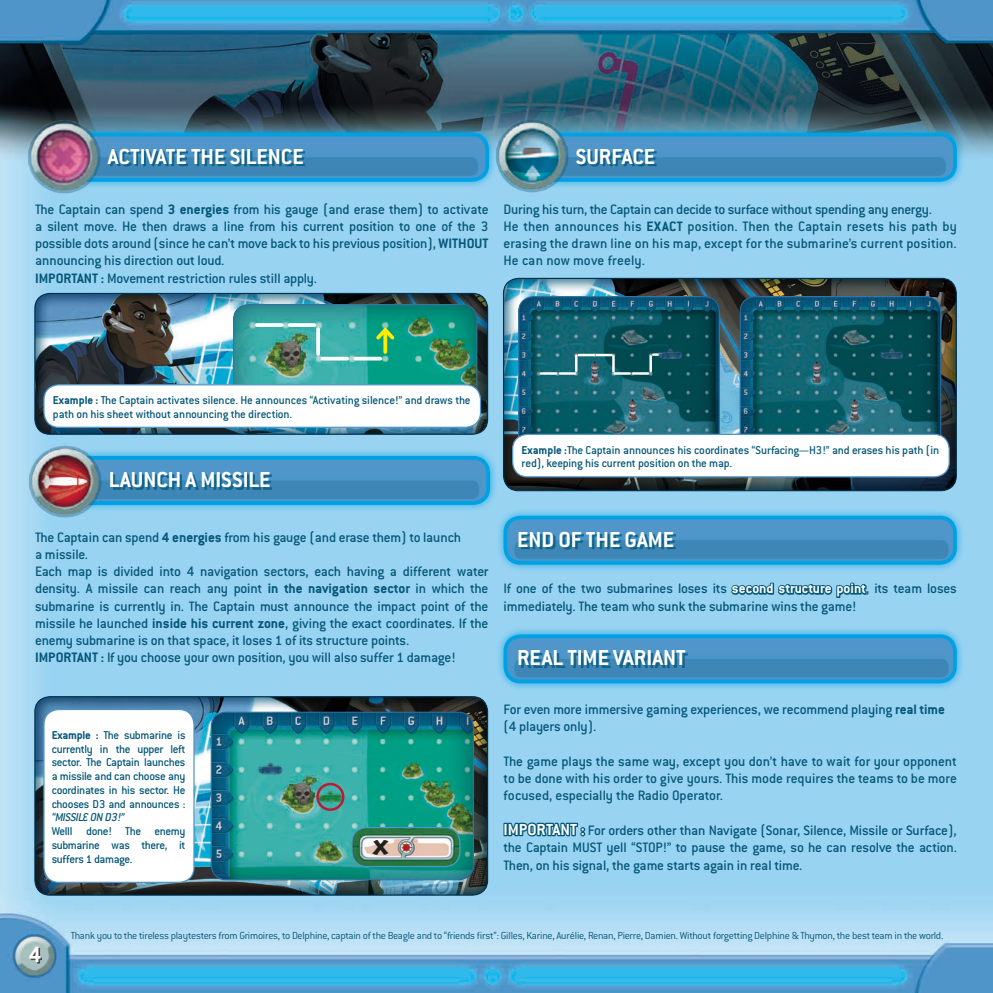
<style>
.page{position:relative;width:993px;height:993px;background:#fff}
.page>*{position:absolute;margin:0;border:0;box-sizing:border-box;transform-origin:0 0}
.t1{font:700 24.62px "Conduit ITC";color:#fff}
.t2{font:700 23.75px "Conduit ITC";color:#fff}
.t3{font:expanded 23.25px "Marker Felt";color:#20221e;scale:1.23 1}
.t4{font:500 15px/17.2px "Conduit ITC";letter-spacing:-.01em;color:#055778}
.t5{font:500 12.5px/13.8px "Conduit ITC";letter-spacing:-.015em;color:#055778}
.t6{font:italic 500 12.5px "Conduit ITC";letter-spacing:-.035em;color:#055778}
.t7{font:300 11.25px "Conduit ITC";letter-spacing:-.025em;color:#055778}
.s1{font-weight:700}
.s2{font-weight:700;color:#fff}
.s3{font-weight:700;font-size:17.5px;color:#fff}
</style>
<div class="page">
<img style="left:0;top:0;width:992px;height:992px">
<div style="left:31px;top:947px;width:11px;height:16px;background:#20221e;opacity:.75"></div>
<svg style="left:730px;top:581px;width:137px;height:18px;background:#5297b7"></svg>
<div style="left:503px;top:822px;width:5px;height:14px;border:2px solid #055778"></div>
<svg style="left:506px;top:801px;width:79px;height:48px;background:#76b5d5"></svg>
<div style="left:28px;top:124px;width:469px;height:66px;background:#00a1e3;opacity:.75"></div>
<div style="left:39px;top:135px;width:448px;height:45px;background:#5096ca;border-radius:15px"></div>
<div style="left:37px;top:133px;width:452px;height:49px;border:4px solid #00a1e3;border-radius:15px"></div>
<div style="left:53px;top:149px;width:433px;height:35px;background:#00a1e3;opacity:.75"></div>
<div style="left:61px;top:157px;width:417px;height:19px;background:#3d86b5;border-radius:7px"></div>
<div style="left:110px;top:151px;width:195px;height:15px;background:#055778;opacity:.75"></div>
<img style="left:27px;top:120px;width:74px;height:74px">
<div style="left:496px;top:124px;width:468px;height:66px;background:#00a1e3;opacity:.75"></div>
<div style="left:506px;top:135px;width:449px;height:45px;background:#5096ca;border-radius:15px"></div>
<div style="left:504px;top:133px;width:452px;height:49px;border:4px solid #00a1e3;border-radius:15px"></div>
<div style="left:521px;top:149px;width:432px;height:35px;background:#00a1e3;opacity:.75"></div>
<div style="left:529px;top:157px;width:416px;height:19px;background:#3d86b5;border-radius:7px"></div>
<div style="left:578px;top:151px;width:79px;height:15px;background:#055778;opacity:.75"></div>
<img style="left:495px;top:120px;width:73px;height:74px">
<div style="left:29px;top:448px;width:469px;height:65px;background:#00a1e3;opacity:.75"></div>
<div style="left:39px;top:458px;width:449px;height:45px;background:#5096ca;border-radius:15px"></div>
<div style="left:38px;top:456px;width:452px;height:49px;border:4px solid #00a1e3;border-radius:15px"></div>
<div style="left:54px;top:472px;width:432px;height:35px;background:#00a1e3;opacity:.75"></div>
<div style="left:62px;top:480px;width:417px;height:19px;background:#3d86b5;border-radius:7px"></div>
<div style="left:113px;top:474px;width:159px;height:15px;background:#055778;opacity:.75"></div>
<img style="left:28px;top:444px;width:74px;height:73px">
<div style="left:33px;top:290px;width:456px;height:145px;background:#055778;opacity:.75"></div>
<div style="left:33px;top:694px;width:456px;height:202px;background:#055778;opacity:.75"></div>
<div style="left:501px;top:276px;width:456px;height:215px;background:#055778;opacity:.75"></div>
<div style="left:233px;top:302px;width:246px;height:125px;background:#055778;opacity:.75"></div>
<div style="left:210px;top:709px;width:265px;height:171px;background:#055778;opacity:.75"></div>
<img style="left:352px;top:827px;width:108px;height:39px">
<div style="left:351px;top:826px;width:109px;height:41px;border:1px solid #5096ca;border-radius:15px"></div>
<div style="left:517px;top:294px;width:205px;height:162px;background:#055778;opacity:.75"></div>
<div style="left:738px;top:294px;width:205px;height:162px;background:#055778;opacity:.75"></div>
<div style="left:44px;top:385px;width:436px;height:42px;background:#fff;border-radius:15px"></div>
<div style="left:43px;top:384px;width:438px;height:44px;border:1px solid #5096ca;border-radius:15px"></div>
<div style="left:44px;top:709px;width:150px;height:173px;background:#fff;border-radius:15px"></div>
<div style="left:43px;top:708px;width:152px;height:174px;border:1px solid #5096ca;border-radius:15px"></div>
<div style="left:512px;top:434px;width:437px;height:43px;background:#fff;border-radius:15px"></div>
<div style="left:512px;top:434px;width:437px;height:43px;border:1px solid #5096ca;border-radius:15px"></div>
<div style="left:495px;top:507px;width:469px;height:66px;background:#00a1e3;opacity:.75"></div>
<div style="left:505px;top:517px;width:449px;height:46px;background:#5096ca;border-radius:15px"></div>
<div style="left:503px;top:515px;width:453px;height:49px;border:4px solid #00a1e3;border-radius:15px"></div>
<div style="left:506px;top:532px;width:450px;height:34px;background:#00a1e3;opacity:.75"></div>
<div style="left:514px;top:540px;width:434px;height:18px;background:#3d86b5;border-radius:7px"></div>
<div style="left:521px;top:534px;width:155px;height:15px;background:#055778;opacity:.75"></div>
<div style="left:495px;top:626px;width:469px;height:65px;background:#00a1e3;opacity:.75"></div>
<div style="left:505px;top:636px;width:449px;height:45px;background:#5096ca;border-radius:15px"></div>
<div style="left:503px;top:634px;width:453px;height:49px;border:4px solid #00a1e3;border-radius:15px"></div>
<div style="left:506px;top:650px;width:450px;height:35px;background:#00a1e3;opacity:.75"></div>
<div style="left:514px;top:659px;width:434px;height:18px;background:#3d86b5;border-radius:7px"></div>
<div style="left:521px;top:652px;width:167px;height:16px;background:#055778;opacity:.75"></div>
<svg style="left:257px;top:323px;width:25px;height:4px"></svg>
<svg style="left:289px;top:323px;width:25px;height:4px"></svg>
<hr style="left:322px;top:357px;width:25px;height:3px;background:#fff">
<hr style="left:355px;top:357px;width:25px;height:3px;background:#fff">
<hr style="left:541px;top:372px;width:15px;height:3px;background:#fff">
<hr style="left:560px;top:372px;width:15px;height:3px;background:#fff">
<hr style="left:614px;top:372px;width:15px;height:3px;background:#fff">
<hr style="left:633px;top:372px;width:15px;height:3px;background:#fff">
<hr style="left:653px;top:353px;width:15px;height:3px;background:#fff">
<svg style="left:575px;top:354px;width:39px;height:17px"></svg>
<hr style="left:649px;top:356px;width:3px;height:15px;background:#fff">
<svg style="left:383px;top:343px;width:4px;height:9px"></svg>
<svg style="left:373px;top:324px;width:25px;height:19px"></svg>
<svg style="left:316px;top:329px;width:4px;height:25px"></svg>
<img style="left:257px;top:761px;width:25px;height:13px">
<img style="left:317px;top:789px;width:24px;height:13px">
<div style="left:316px;top:782px;width:28px;height:29px;border:2px solid #bd1b32;border-radius:50%"></div>
<img style="left:657px;top:347px;width:25px;height:13px">
<img style="left:879px;top:347px;width:24px;height:13px">
<h2 class="t2" style="left:108px;top:142px;width:197px">ACTIVATE THE SILENCE</h2>
<h2 class="t2" style="left:575px;top:142px;width:81px">SURFACE</h2>
<p class="t4" style="left:35px;top:200px;width:455px">The Captain can spend <span class="s1">3 energies</span> from his gauge (and erase them) to activate a silent move. He then draws a line from his current position to one of the 3 possible dots around (since he can’t move back to his previous position), <span class="s1">WITHOUT </span>announcing his direction out loud.<br><span class="s1">IMPORTANT :</span> Movement restriction rules still apply.</p>
<p class="t4" style="left:503px;top:200px;width:455px">During his turn, the Captain can decide to surface without spending any energy.<br>He then announces his <span class="s1">EXACT</span> position. Then the Captain resets his path by erasing the drawn line on his map, except for the submarine’s current position.<br>He can now move freely.</p>
<p class="t5" style="left:53px;top:393px;width:419px"><span class="s1">Example :</span> The Captain activates silence. He announces “Activating silence!” and draws the path on his sheet without announcing the direction.</p>
<h2 class="t2" style="left:109px;top:465px;width:163px">LAUNCH A MISSILE</h2>
<p class="t5" style="left:521px;top:442px;width:419px"><span class="s1">Example :</span>The Captain announces his coordinates “Surfacing—H3!” and erases his path (in red), keeping his current position on the map.</p>
<p class="t4" style="left:35px;top:528px;width:455px">The Captain can spend <span class="s1">4 energies</span> from his gauge (and erase them) to launch<br>a missile.<br>Each map is divided into 4 navigation sectors, each having a different water density. A missile can reach any point <span class="s1">in the navigation sector</span> in which the submarine is currently in. The Captain must announce the impact point of the missile he launched <span class="s1">inside his current zone</span>, giving the exact coordinates. If the enemy submarine is on that space, it loses 1 of its structure points.<br><span class="s1">IMPORTANT :</span> If you choose your own position, you will also suffer 1 damage!</p>
<h2 class="t2" style="left:517px;top:525px;width:159px">END OF THE GAME</h2>
<p class="t4" style="left:503px;top:580px;width:455px">If one of the two submarines loses its <span class="s2">second structure point</span>, its team loses immediately. The team who sunk the submarine wins the game!</p>
<h2 class="t2" style="left:517px;top:644px;width:170px">REAL TIME VARIANT</h2>
<p class="t5" style="left:52px;top:728px;width:135px;text-align:justify"><span class="s1">Example :</span> The submarine is currently in the upper left sector. The Captain launches a missile and can choose any coordinates in his sector. He chooses D3 and announces :</p>
<p class="t6" style="left:52px;top:810px;width:75px">“MISSILE ON D3!”</p>
<p class="t5" style="left:52px;top:824px;width:135px;text-align:justify">Welll done! The enemy submarine was there, it suffers 1 damage.</p>
<h3 class="t3" style="left:372px;top:827px;width:15px">x</h3>
<p class="t4" style="left:503px;top:700px;width:443px">For even more immersive gaming experiences, we recommend playing <span class="s1">real time </span>(4 players only).</p>
<p class="t4" style="left:503px;top:752px;width:455px;text-align:justify">The game plays the same way, except you don’t have to wait for your opponent to be done with his order to give yours. This mode requires the teams to be more focused, especially the Radio Operator.</p>
<p class="t4" style="left:503px;top:821px;width:455px;text-align:justify"><span class="s3">IMPORTANT :</span> For orders other than Navigate (Sonar, Silence, Missile or Surface), the Captain MUST yell “STOP!” to pause the game, so he can resolve the action.<br>Then, on his signal, the game starts again in real time.</p>
<h1 class="t1" style="left:29px;top:940px;width:14px">4</h1>
<p class="t7" style="left:71px;top:928px;width:874px">Thank you to the tireless playtesters from Grimoires, to Delphine, captain of the Beagle and to “friends first”: Gilles, Karine, Aurélie, Renan, Pierre, Damien. Without forgetting Delphine &amp; Thymon, the best team in the world.</p>
</div>
